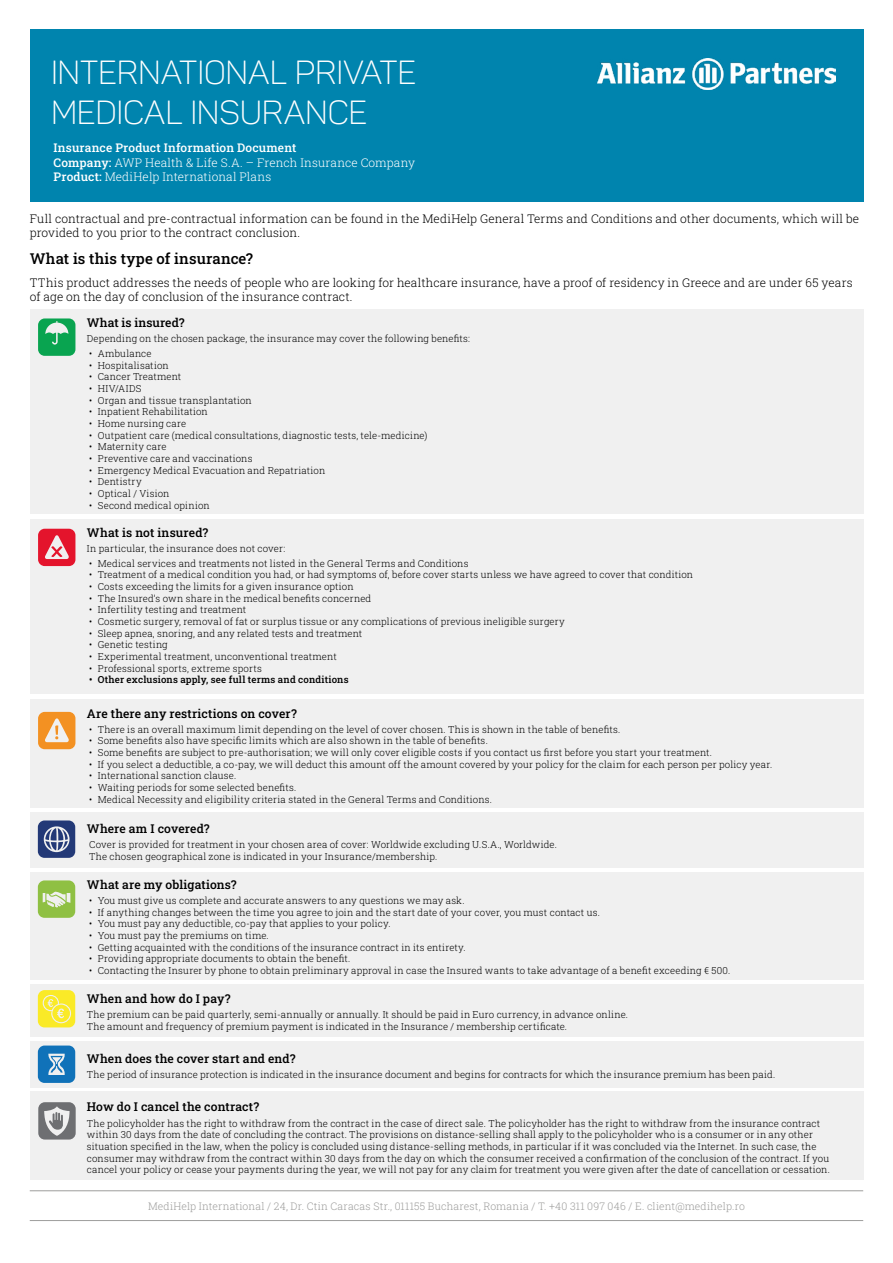
<style>
.page{position:relative;width:893px;height:1263px;background:#fff}
.page>*{position:absolute;margin:0;border:0;box-sizing:border-box;transform-origin:0 0}
.t1{font:33px/39.6px "Panton Light Caps";letter-spacing:-.005em;color:#fff}
.t2{font:500 15px "Roboto Slab";letter-spacing:.01em;color:#000}
.t3{font:500 12.15px "Roboto Slab";letter-spacing:.01em;color:#000}
.t4{font:300 12px/14.4px "Roboto Slab";letter-spacing:.01em;color:#000}
.t5{font:300 12px/14.4px "Roboto Slab";letter-spacing:.01em;color:#fff}
.t6{font:300 10.5px "Roboto Slab";letter-spacing:.015em;color:#9d9d9c}
.t7{font:300 9.75px/11.7px "Roboto Slab";letter-spacing:.015em;color:#000}
.t8{font:500 9.75px "Roboto Slab";letter-spacing:.015em;color:#000}
.s1{font-weight:500}
</style>
<div class="page">
<hr style="left:30px;top:1190px;width:833px;height:1px;background:#9d9d9c">
<hr style="left:30px;top:1220px;width:833px;height:1px;background:#9d9d9c">
<div style="left:30px;top:30px;width:833px;height:172px;background:#0084ae"></div>
<div style="left:30px;top:309px;width:833px;height:205px;background:#f0f0f0"></div>
<div style="left:30px;top:519px;width:833px;height:174px;background:#f0f0f0"></div>
<div style="left:30px;top:699px;width:833px;height:109px;background:#f0f0f0"></div>
<div style="left:30px;top:872px;width:833px;height:107px;background:#f0f0f0"></div>
<div style="left:30px;top:1092px;width:833px;height:88px;background:#f0f0f0"></div>
<div style="left:30px;top:812px;width:833px;height:55px;background:#f0f0f0"></div>
<div style="left:30px;top:984px;width:833px;height:52px;background:#f0f0f0"></div>
<div style="left:30px;top:1041px;width:833px;height:46px;background:#f0f0f0"></div>
<div style="left:38px;top:319px;width:37px;height:37px;background:#09a450;border-radius:7px"></div>
<svg style="left:45px;top:321px;width:23px;height:24px"></svg>
<div style="left:38px;top:529px;width:37px;height:37px;background:#e4142c;border-radius:7px"></div>
<svg style="left:45px;top:535px;width:24px;height:24px"></svg>
<div style="left:38px;top:712px;width:37px;height:37px;background:#f39122;border-radius:7px"></div>
<svg style="left:45px;top:718px;width:24px;height:24px"></svg>
<div style="left:38px;top:821px;width:37px;height:37px;background:#233977;border-radius:7px"></div>
<svg style="left:44px;top:826px;width:26px;height:26px"></svg>
<div style="left:38px;top:880px;width:37px;height:38px;background:#8fc043;border-radius:7px"></div>
<svg style="left:43px;top:892px;width:27px;height:15px"></svg>
<div style="left:38px;top:990px;width:37px;height:37px;background:#faea27;border-radius:7px"></div>
<svg style="left:43px;top:995px;width:28px;height:28px"></svg>
<div style="left:38px;top:1045px;width:37px;height:38px;background:#1072b9;border-radius:7px"></div>
<svg style="left:48px;top:1054px;width:17px;height:21px"></svg>
<div style="left:38px;top:1102px;width:38px;height:37px;background:#6e6f72;border-radius:7px"></div>
<svg style="left:44px;top:1106px;width:26px;height:30px"></svg>
<img style="left:598px;top:58px;width:238px;height:31px">
<h1 class="t1" style="left:51px;top:53px;width:367px">INTERNATIONAL PRIVATE<br>MEDICAL INSURANCE</h1>
<p class="t5" style="left:54px;top:140px;width:363px"><span class="s1">Insurance Product Information Document<br>Company:</span> AWP Health &amp; Life S.A. – French Insurance Company<br><span class="s1">Product:</span> MediHelp International Plans</p>
<p class="t4" style="left:30px;top:211px;width:831px">Full contractual and pre-contractual information can be found in the MediHelp General Terms and Conditions and other documents, which will be provided to you prior to the contract conclusion.</p>
<h2 class="t2" style="left:30px;top:248px;width:225px">What is this type of insurance?</h2>
<p class="t4" style="left:30px;top:275px;width:824px">TThis product addresses the needs of people who are looking for healthcare insurance, have a proof of residency in Greece and are under 65 years of age on the day of conclusion of the insurance contract.</p>
<p class="t3" style="left:87px;top:314px;width:99px">What is insured?</p>
<p class="t7" style="left:87px;top:332px;width:385px">Depending on the chosen package, the insurance may cover the following benefits:</p>
<p class="t7" style="left:89px;top:347px;width:64px">• Ambulance</p>
<p class="t7" style="left:89px;top:359px;width:81px">• Hospitalisation</p>
<p class="t7" style="left:89px;top:371px;width:94px">• Cancer Treatment</p>
<p class="t7" style="left:89px;top:382px;width:54px">• HIV/AIDS</p>
<p class="t7" style="left:89px;top:394px;width:164px">• Organ and tissue transplantation</p>
<p class="t7" style="left:89px;top:406px;width:120px">• Inpatient Rehabilitation</p>
<p class="t7" style="left:89px;top:417px;width:98px">• Home nursing care</p>
<p class="t7" style="left:89px;top:429px;width:340px">• Outpatient care (medical consultations, diagnostic tests, tele-medicine)</p>
<p class="t7" style="left:89px;top:441px;width:79px">• Maternity care</p>
<p class="t7" style="left:89px;top:452px;width:165px">• Preventive care and vaccinations</p>
<p class="t7" style="left:89px;top:464px;width:237px">• Emergency Medical Evacuation and Repatriation</p>
<p class="t7" style="left:89px;top:476px;width:54px">• Dentistry</p>
<p class="t7" style="left:89px;top:487px;width:82px">• Optical / Vision</p>
<p class="t7" style="left:89px;top:499px;width:122px">• Second medical opinion</p>
<p class="t3" style="left:87px;top:524px;width:123px">What is not insured?</p>
<p class="t7" style="left:87px;top:542px;width:200px">In particular, the insurance does not cover:</p>
<p class="t7" style="left:89px;top:557px;width:381px">• Medical services and treatments not listed in the General Terms and Conditions</p>
<p class="t7" style="left:89px;top:569px;width:605px">• Treatment of a medical condition you had, or had symptoms of, before cover starts unless we have agreed to cover that condition</p>
<p class="t7" style="left:89px;top:580px;width:266px">• Costs exceeding the limits for a given insurance option</p>
<p class="t7" style="left:89px;top:592px;width:284px">• The Insured’s own share in the medical benefits concerned</p>
<p class="t7" style="left:89px;top:604px;width:158px">• Infertility testing and treatment</p>
<p class="t7" style="left:89px;top:615px;width:477px">• Cosmetic surgery, removal of fat or surplus tissue or any complications of previous ineligible surgery</p>
<p class="t7" style="left:89px;top:627px;width:275px">• Sleep apnea, snoring, and any related tests and treatment</p>
<p class="t7" style="left:89px;top:639px;width:80px">• Genetic testing</p>
<p class="t7" style="left:89px;top:650px;width:249px">• Experimental treatment, unconventional treatment</p>
<p class="t7" style="left:89px;top:662px;width:174px">• Professional sports, extreme sports</p>
<p class="t8" style="left:89px;top:673px;width:261px">• Other exclusions apply, see full terms and conditions</p>
<p class="t3" style="left:87px;top:705px;width:211px">Are there any restrictions on cover?</p>
<p class="t7" style="left:89px;top:723px;width:533px">• There is an overall maximum limit depending on the level of cover chosen. This is shown in the table of benefits.</p>
<p class="t7" style="left:89px;top:735px;width:400px">• Some benefits also have specific limits which are also shown in the table of benefits.</p>
<p class="t7" style="left:89px;top:746px;width:624px">• Some benefits are subject to pre-authorisation; we will only cover eligible costs if you contact us first before you start your treatment.</p>
<p class="t7" style="left:89px;top:758px;width:684px">• If you select a deductible, a co-pay, we will deduct this amount off the amount covered by your policy for the claim for each person per policy year.</p>
<p class="t7" style="left:89px;top:770px;width:148px">• International sanction clause.</p>
<p class="t7" style="left:89px;top:781px;width:209px">• Waiting periods for some selected benefits.</p>
<p class="t7" style="left:89px;top:793px;width:404px">• Medical Necessity and eligibility criteria stated in the General Terms and Conditions.</p>
<p class="t3" style="left:87px;top:820px;width:124px">Where am I covered?</p>
<p class="t7" style="left:89px;top:838px;width:469px">Cover is provided for treatment in your chosen area of cover: Worldwide excluding U.S.A., Worldwide.<br>The chosen geographical zone is indicated in your Insurance/membership.</p>
<p class="t3" style="left:87px;top:876px;width:151px">What are my obligations?</p>
<p class="t7" style="left:89px;top:894px;width:377px">• You must give us complete and accurate answers to any questions we may ask.</p>
<p class="t7" style="left:89px;top:906px;width:512px">• If anything changes between the time you agree to join and the start date of your cover, you must contact us.</p>
<p class="t7" style="left:89px;top:918px;width:303px">• You must pay any deductible, co-pay that applies to your policy.</p>
<p class="t7" style="left:89px;top:929px;width:181px">• You must pay the premiums on time.</p>
<p class="t7" style="left:89px;top:941px;width:378px">• Getting acquainted with the conditions of the insurance contract in its entirety.</p>
<p class="t7" style="left:89px;top:953px;width:263px">• Providing appropriate documents to obtain the benefit.</p>
<p class="t7" style="left:89px;top:964px;width:643px">• Contacting the Insurer by phone to obtain preliminary approval in case the Insured wants to take advantage of a benefit exceeding € 500.</p>
<p class="t3" style="left:87px;top:990px;width:145px">When and how do I pay?</p>
<p class="t7" style="left:87px;top:1008px;width:543px">The premium can be paid quarterly, semi-annually or annually. It should be paid in Euro currency, in advance online.<br>The amount and frequency of premium payment is indicated in the Insurance / membership certificate.</p>
<p class="t3" style="left:87px;top:1050px;width:210px">When does the cover start and end?</p>
<p class="t7" style="left:87px;top:1068px;width:690px">The period of insurance protection is indicated in the insurance document and begins for contracts for which the insurance premium has been paid.</p>
<p class="t3" style="left:87px;top:1099px;width:174px">How do I cancel the contract?</p>
<p class="t7" style="left:87px;top:1117px;width:744px">The policyholder has the right to withdraw from the contract in the case of direct sale. The policyholder has the right to withdraw from the insurance contract within 30 days from the date of concluding the contract. The provisions on distance-selling shall apply to the policyholder who is a consumer or in any other situation specified in the law, when the policy is concluded using distance-selling methods, in particular if it was concluded via the Internet. In such case, the consumer may withdraw from the contract within 30 days from the day on which the consumer received a confirmation of the conclusion of the contract. If you cancel your policy or cease your payments during the year, we will not pay for any claim for treatment you were given after the date of cancellation or cessation.</p>
<p class="t6" style="left:148px;top:1199px;width:598px">MediHelp International / 24, Dr. Ctin Caracas Str., 011155 Bucharest, Romania / T. +40 311 097 046 / E. client@medihelp.ro</p>
</div>
